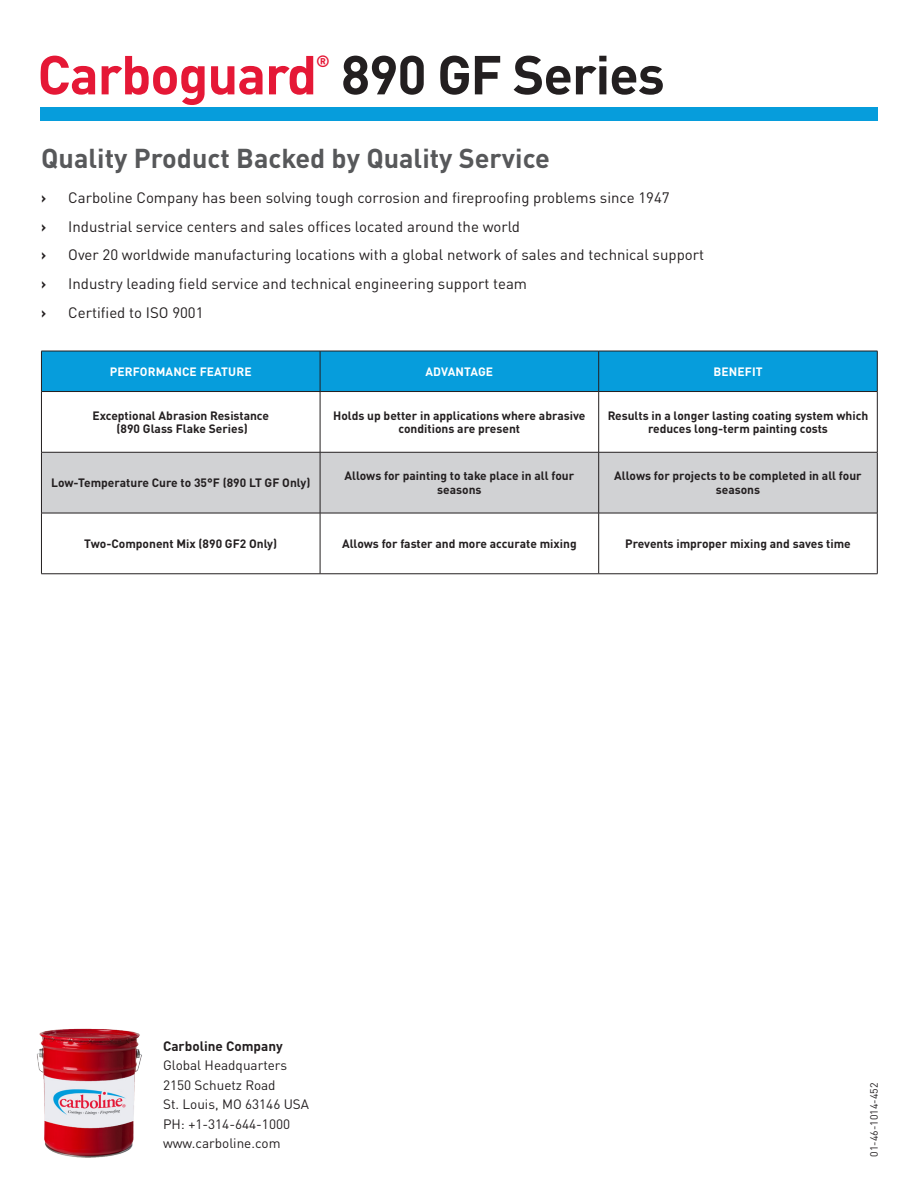
<style>
.page{position:relative;width:918px;height:1188px;background:#fff}
.page>*{position:absolute;margin:0;border:0;box-sizing:border-box;transform-origin:0 0}
.BACK_-_Product_Name{font:700 54px "DIN";letter-spacing:-.02em;color:#231f20}
.Subhead_-_Product_In{font:700 27px "DIN Pro";color:#57585a}
.BACK_-_Product_Name-2{font:700 16.2px "DIN";color:#e51836}
.t1{font:15px "DIN Pro";color:#231f20}
.t2{font:700 15px "DIN Pro";color:#231f20}
.t3{font:13.5px/19.5px "DIN Pro";color:#231f20}
.t4{font:700 13.5px "DIN Pro";color:#231f20}
.TABLE_-_Text{font:700 12px/13.5px "DIN Pro";color:#231f20;text-align:center}
.TABLE_-_Header_Line{font:700 12px "DIN Pro";letter-spacing:.01em;color:#fff}
.t5{font:10.5px "DIN Pro";color:#231f20}
.s1{color:#e51836}
</style>
<div class="page">
<div style="left:42px;top:352px;width:835px;height:39px;background:#069ddc"></div>
<svg style="left:42px;top:392px;width:835px;height:182px"></svg>
<div style="left:42px;top:453px;width:835px;height:60px;background:#d1d2d4"></div>
<hr style="left:41px;top:351px;width:279px;height:1px;background:#231f20">
<hr style="left:41px;top:351px;width:1px;height:40px;background:#231f20">
<hr style="left:320px;top:351px;width:279px;height:1px;background:#231f20">
<hr style="left:320px;top:351px;width:1px;height:40px;background:#231f20">
<hr style="left:599px;top:351px;width:278px;height:1px;background:#231f20">
<hr style="left:598px;top:351px;width:1px;height:40px;background:#231f20">
<hr style="left:877px;top:351px;width:1px;height:40px;background:#231f20">
<hr style="left:41px;top:391px;width:279px;height:1px;background:#231f20">
<hr style="left:41px;top:392px;width:1px;height:60px;background:#231f20">
<hr style="left:320px;top:391px;width:279px;height:1px;background:#231f20">
<hr style="left:320px;top:392px;width:1px;height:60px;background:#231f20">
<hr style="left:599px;top:391px;width:278px;height:1px;background:#231f20">
<hr style="left:598px;top:392px;width:1px;height:60px;background:#231f20">
<hr style="left:877px;top:392px;width:1px;height:60px;background:#231f20">
<hr style="left:41px;top:452px;width:279px;height:1px;background:#231f20">
<hr style="left:41px;top:452px;width:1px;height:61px;background:#231f20">
<hr style="left:320px;top:452px;width:279px;height:1px;background:#231f20">
<hr style="left:320px;top:452px;width:1px;height:61px;background:#231f20">
<hr style="left:599px;top:452px;width:278px;height:1px;background:#231f20">
<hr style="left:598px;top:452px;width:1px;height:61px;background:#231f20">
<hr style="left:877px;top:452px;width:1px;height:61px;background:#231f20">
<hr style="left:41px;top:513px;width:279px;height:1px;background:#231f20">
<hr style="left:41px;top:513px;width:1px;height:61px;background:#231f20">
<hr style="left:320px;top:513px;width:279px;height:1px;background:#231f20">
<hr style="left:320px;top:513px;width:1px;height:61px;background:#231f20">
<hr style="left:599px;top:513px;width:278px;height:1px;background:#231f20">
<hr style="left:598px;top:513px;width:1px;height:61px;background:#231f20">
<hr style="left:877px;top:513px;width:1px;height:61px;background:#231f20">
<hr style="left:41px;top:574px;width:279px;height:1px;background:#231f20">
<hr style="left:320px;top:574px;width:279px;height:1px;background:#231f20">
<hr style="left:599px;top:574px;width:278px;height:1px;background:#231f20">
<div style="left:40px;top:108px;width:838px;height:13px;background:#069ddc"></div>
<img style="left:37px;top:1028px;width:105px;height:130px">
<p class="BACK_-_Product_Name" style="left:37px;top:40px;width:629px"><span class="s1">Carboguard</span> 890 GF Series</p>
<p class="BACK_-_Product_Name-2" style="left:316px;top:51px;width:15px">®</p>
<p class="Subhead_-_Product_In" style="left:41px;top:136px;width:510px">Quality Product Backed by Quality Service</p>
<p class="t2" style="left:41px;top:185px;width:7px">›</p>
<p class="t1" style="left:68px;top:186px;width:603px">Carboline Company has been solving tough corrosion and fireproofing problems since 1947</p>
<p class="t2" style="left:41px;top:214px;width:7px">›</p>
<p class="t1" style="left:68px;top:214px;width:453px">Industrial service centers and sales offices located around the world</p>
<p class="t2" style="left:41px;top:242px;width:7px">›</p>
<p class="t1" style="left:68px;top:243px;width:637px">Over 20 worldwide manufacturing locations with a global network of sales and technical support</p>
<p class="t2" style="left:41px;top:271px;width:7px">›</p>
<p class="t1" style="left:68px;top:272px;width:460px">Industry leading field service and technical engineering support team</p>
<p class="t2" style="left:41px;top:300px;width:7px">›</p>
<p class="t1" style="left:68px;top:300px;width:137px">Certified to ISO 9001</p>
<p class="TABLE_-_Header_Line" style="left:110px;top:362px;width:143px">PERFORMANCE FEATURE</p>
<p class="TABLE_-_Header_Line" style="left:426px;top:362px;width:69px">ADVANTAGE</p>
<p class="TABLE_-_Header_Line" style="left:713px;top:362px;width:51px">BENEFIT</p>
<p class="TABLE_-_Text" style="left:92px;top:407px;width:178px">Exceptional Abrasion Resistance</p>
<p class="TABLE_-_Text" style="left:117px;top:421px;width:133px">(890 Glass Flake Series)</p>
<p class="TABLE_-_Text" style="left:333px;top:407px;width:254px">Holds up better in applications where abrasive conditions are present</p>
<p class="TABLE_-_Text" style="left:608px;top:407px;width:262px">Results in a longer lasting coating system which reduces long-term painting costs</p>
<p class="TABLE_-_Text" style="left:51px;top:475px;width:261px">Low-Temperature Cure to 35°F (890 LT GF Only)</p>
<p class="TABLE_-_Text" style="left:344px;top:468px;width:231px">Allows for painting to take place in all four seasons</p>
<p class="TABLE_-_Text" style="left:614px;top:468px;width:249px">Allows for projects to be completed in all four seasons</p>
<p class="TABLE_-_Text" style="left:84px;top:535px;width:194px">Two-Component Mix (890 GF2 Only)</p>
<p class="TABLE_-_Text" style="left:342px;top:535px;width:236px">Allows for faster and more accurate mixing</p>
<p class="TABLE_-_Text" style="left:625px;top:535px;width:227px">Prevents improper mixing and saves time</p>
<p class="t4" style="left:163px;top:1034px;width:121px">Carboline Company</p>
<p class="t3" style="left:163px;top:1054px;width:126px">Global Headquarters</p>
<p class="t3" style="left:163px;top:1074px;width:114px">2150 Schuetz Road</p>
<p class="t3" style="left:163px;top:1093px;width:148px">St. Louis, MO 63146 USA<br>PH: +1-314-644-1000</p>
<p class="t3" style="left:163px;top:1132px;width:119px">www.carboline.com</p>
<p class="t5" style="left:866px;top:1156px;width:75px;rotate:-90deg">01-46-1014-452</p>
</div>
